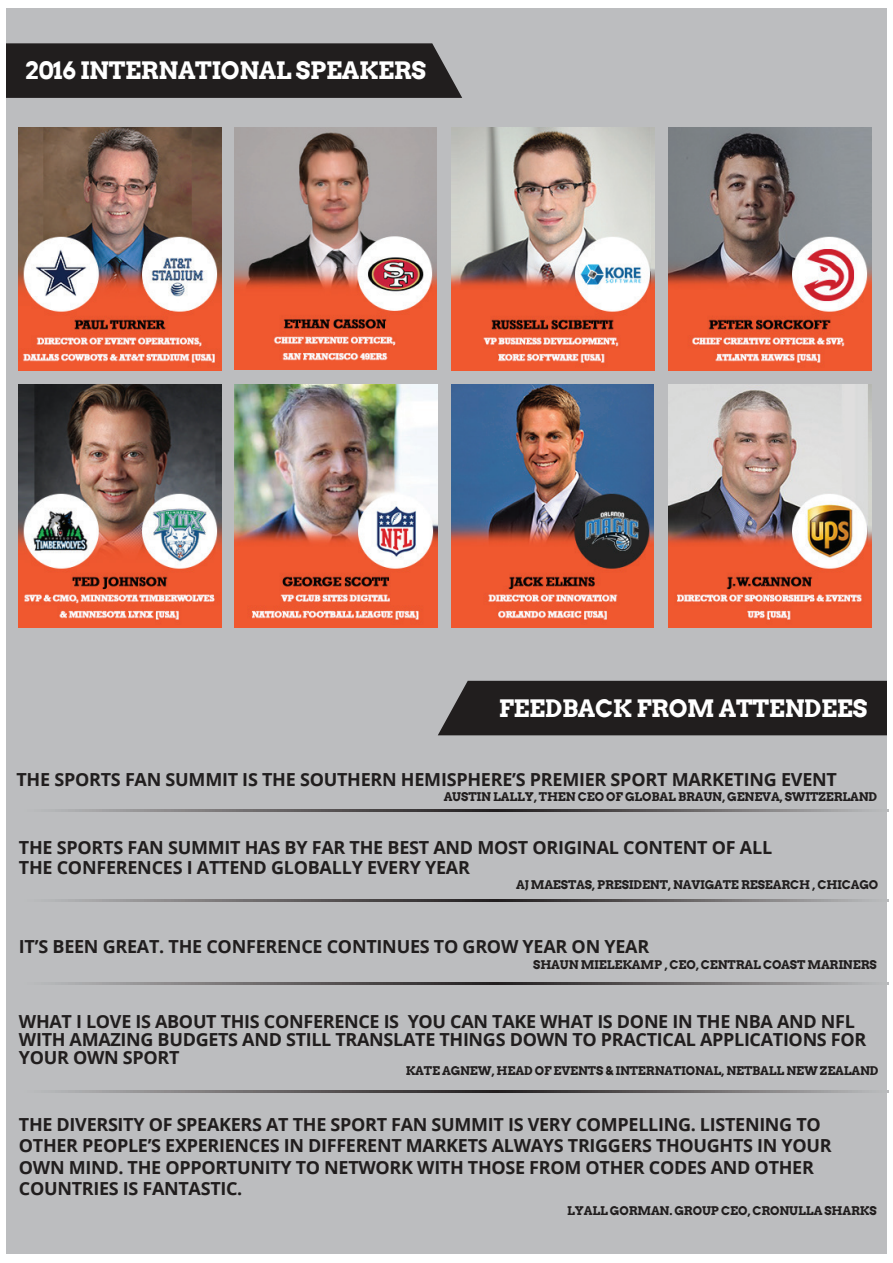
<style>
.page{position:relative;width:893px;height:1263px;background:#fff}
.page>*{position:absolute;margin:0;border:0;box-sizing:border-box;transform-origin:0 0}
.t1{font:700 24px "Arvo";letter-spacing:-.015em;color:#fff}
.t2{font:700 18px/21.6px "Open Sans";letter-spacing:-.015em;color:#211e1e}
.t3{font:700 12px "Arvo";letter-spacing:-.015em;color:#211e1e}
</style>
<div class="page">
<div style="left:6px;top:9px;width:881px;height:1245px;background:#bcbdbf"></div>
<div style="left:438px;top:681px;width:449px;height:54px;background:#211e1e"></div>
<svg style="left:61px;top:810px;width:828px;height:1px"></svg>
<svg style="left:61px;top:900px;width:828px;height:1px"></svg>
<svg style="left:61px;top:982px;width:828px;height:2px;background:#6a6869"></svg>
<svg style="left:61px;top:1090px;width:828px;height:2px;background:#6a6869"></svg>
<div style="left:6px;top:43px;width:456px;height:55px;background:#211e1e"></div>
<img style="left:19px;top:127px;width:203px;height:244px">
<img style="left:451px;top:127px;width:203px;height:244px">
<img style="left:669px;top:127px;width:203px;height:244px">
<img style="left:19px;top:384px;width:203px;height:244px">
<img style="left:234px;top:384px;width:203px;height:244px">
<img style="left:669px;top:384px;width:203px;height:244px">
<img style="left:234px;top:127px;width:202px;height:243px">
<img style="left:452px;top:385px;width:202px;height:242px">
<h1 class="t1" style="left:25px;top:55px;width:403px">2016 INTERNATIONAL SPEAKERS</h1>
<h1 class="t1" style="left:499px;top:693px;width:370px">FEEDBACK FROM ATTENDEES</h1>
<p class="t2" style="left:16px;top:768px;width:822px">THE SPORTS FAN SUMMIT IS THE SOUTHERN HEMISPHERE’S PREMIER SPORT MARKETING EVENT</p>
<p class="t3" style="left:444px;top:789px;width:435px">AUSTIN LALLY, THEN CEO OF GLOBAL BRAUN, GENEVA, SWITZERLAND</p>
<p class="t2" style="left:19px;top:837px;width:755px;line-height:19.5px">THE SPORTS FAN SUMMIT HAS BY FAR THE BEST AND MOST ORIGINAL CONTENT OF ALL<br>THE CONFERENCES I ATTEND GLOBALLY EVERY YEAR</p>
<p class="t3" style="left:516px;top:877px;width:363px">AJ MAESTAS, PRESIDENT, NAVIGATE RESEARCH , CHICAGO</p>
<p class="t2" style="left:19px;top:935px;width:632px">IT’S BEEN GREAT. THE CONFERENCE CONTINUES TO GROW YEAR ON YEAR</p>
<p class="t3" style="left:533px;top:957px;width:345px">SHAUN MIELEKAMP , CEO, CENTRAL COAST MARINERS</p>
<p class="t2" style="left:19px;top:1012px;width:849px;line-height:18px">WHAT I LOVE IS ABOUT THIS CONFERENCE IS YOU CAN TAKE WHAT IS DONE IN THE NBA AND NFL<br>WITH AMAZING BUDGETS AND STILL TRANSLATE THINGS DOWN TO PRACTICAL APPLICATIONS FOR<br>YOUR OWN SPORT</p>
<p class="t3" style="left:406px;top:1063px;width:474px">KATE AGNEW, HEAD OF EVENTS &amp; INTERNATIONAL, NETBALL NEW ZEALAND</p>
<p class="t2" style="left:19px;top:1113px;width:814px">THE DIVERSITY OF SPEAKERS AT THE SPORT FAN SUMMIT IS VERY COMPELLING. LISTENING TO OTHER PEOPLE’S EXPERIENCES IN DIFFERENT MARKETS ALWAYS TRIGGERS THOUGHTS IN YOUR OWN MIND. THE OPPORTUNITY TO NETWORK WITH THOSE FROM OTHER CODES AND OTHER COUNTRIES IS FANTASTIC.</p>
<p class="t3" style="left:567px;top:1203px;width:311px">LYALL GORMAN. GROUP CEO, CRONULLA SHARKS</p>
</div>
